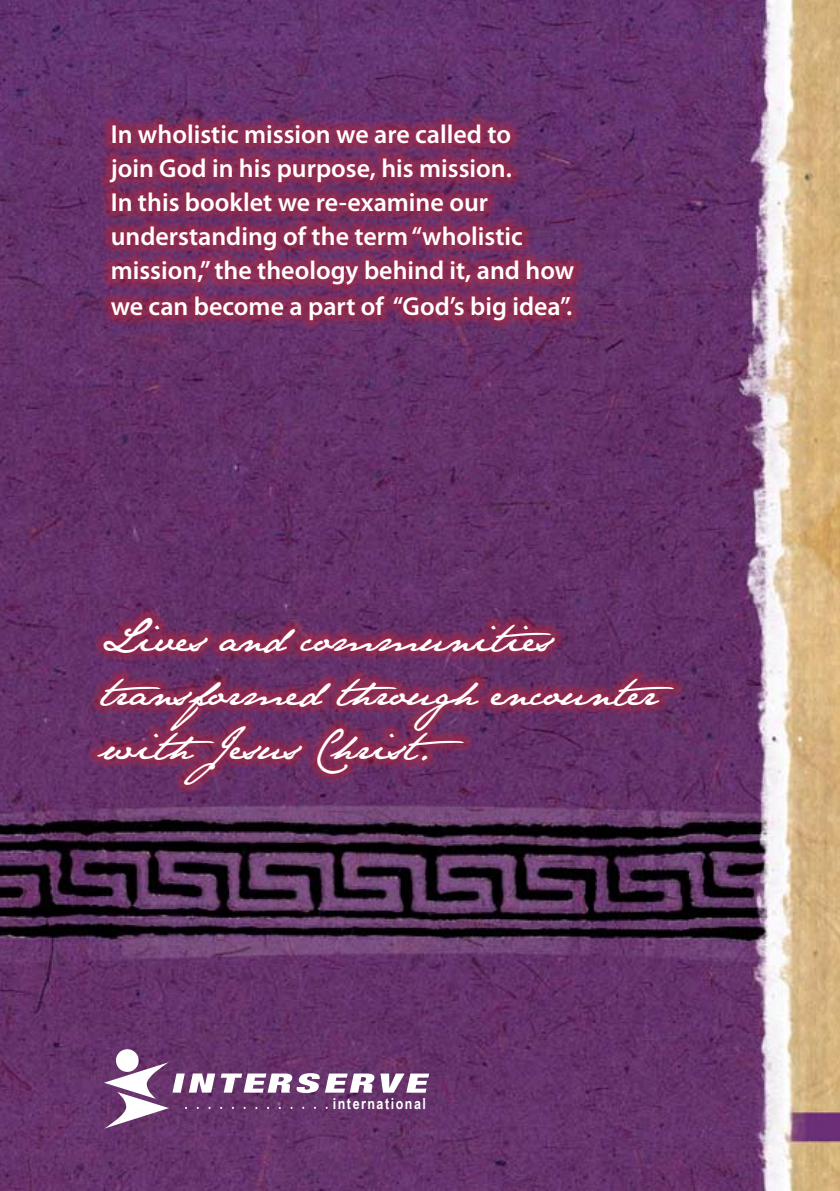
<style>
.page{position:relative;width:840px;height:1191px;background:#fff}
.page>*{position:absolute;margin:0;border:0;box-sizing:border-box;transform-origin:0 0}
.t1{font:38px/54px "Jane Austen";color:#fff}
.t2{font:600 26px/34.4px "Myriad Pro";color:#fff}
.t3{font:700 15.2px "Arial Narrow";letter-spacing:.1em;color:#fff}
</style>
<div class="page">
<img style="left:0;top:0;width:839px;height:1191px">
<div style="left:97px;top:113px;width:486px;height:216px;background:#d2232a;opacity:.97"></div>
<div style="left:116px;top:1049px;width:23px;height:23px;background:#fff;border-radius:50%"></div>
<svg style="left:380px;top:1073px;width:49px;height:19px"></svg>
<svg style="left:104px;top:1062px;width:270px;height:66px"></svg>
<div style="left:85px;top:605px;width:598px;height:188px;background:#d2232a;opacity:.97"></div>
<p class="t2" style="left:111px;top:117px;width:465px">In wholistic mission we are called to<br>join God in his purpose, his mission.<br>In this booklet we re-examine our understanding of the term “wholistic mission,” the theology behind it, and how we can become a part of “God’s big idea”.</p>
<h1 class="t1" style="left:100px;top:610px;width:575px">Lives and communities transformed through encounter with Jesus Christ.</h1>
<p class="t3" style="left:332px;top:1092px;width:95px">international</p>
</div>
